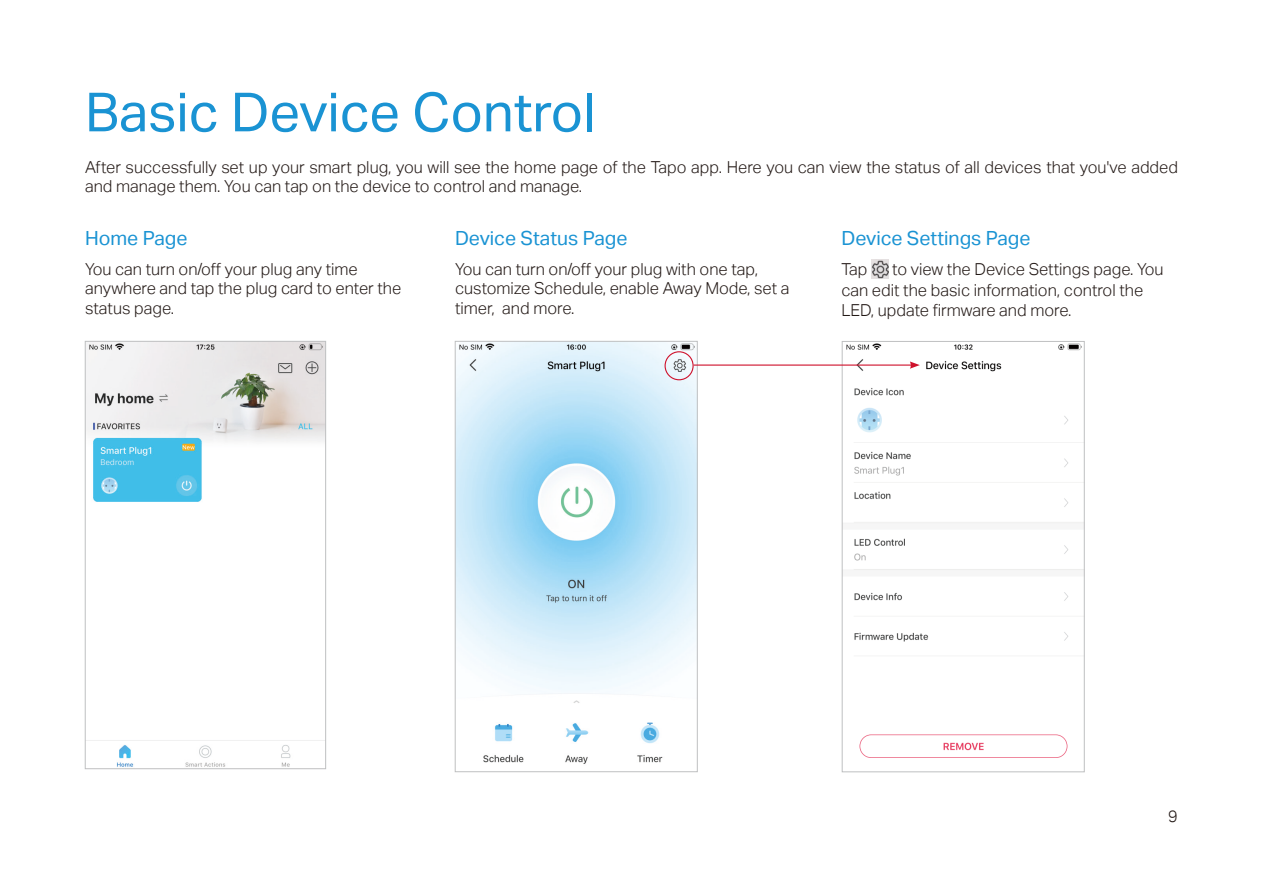
<style>
.page{position:relative;width:1263px;height:893px;background:#fff}
.page>*{position:absolute;margin:0;border:0;box-sizing:border-box;transform-origin:0 0}
.t1{font:54px "TP Link Aktiv Regular";color:#1a93d3}
.t2{font:19.5px "TP Link Aktiv Regular";color:#1a93d3}
.t3{font:16.5px/19.8px "TP Link Aktiv Light";color:#231916}
</style>
<div class="page">
<img style="left:87px;top:343px;width:237px;height:424px">
<div style="left:85px;top:341px;width:241px;height:428px;border:1px solid #bfc0c1"></div>
<img style="left:457px;top:343px;width:238px;height:421px">
<div style="left:455px;top:341px;width:242px;height:431px;border:1px solid #bfc0c1"></div>
<img style="left:871px;top:260px;width:17px;height:19px">
<img style="left:844px;top:343px;width:238px;height:415px">
<div style="left:842px;top:341px;width:242px;height:431px;border:1px solid #bfc0c1"></div>
<hr style="left:694px;top:364px;width:218px;height:2px;background:#cf122c">
<svg style="left:910px;top:361px;width:10px;height:8px"></svg>
<div style="left:664px;top:351px;width:30px;height:29px;border:1px solid #cf122c;border-radius:50%"></div>
<h1 class="t1" style="left:85px;top:81px;width:512px">Basic Device Control</h1>
<p class="t3" style="left:85px;top:157px;width:1094px">After successfully set up your smart plug, you will see the home page of the Tapo app. Here you can view the status of all devices that you've added and manage them. You can tap on the device to control and manage.</p>
<p class="t2" style="left:85px;top:227px;width:104px">Home Page</p>
<p class="t3" style="left:85px;top:259px;width:318px">You can turn on/off your plug any time anywhere and tap the plug card to enter the status page.</p>
<p class="t2" style="left:841px;top:227px;width:191px">Device Settings Page</p>
<p class="t3" style="left:841px;top:260px;width:28px">Tap</p>
<p class="t2" style="left:455px;top:227px;width:174px">Device Status Page</p>
<p class="t3" style="left:455px;top:259px;width:336px">You can turn on/off your plug with one tap, customize Schedule, enable Away Mode, set a timer, and more.</p>
<p class="t3" style="left:841px;top:259px;width:324px;line-height:20.4px;text-indent:51px">to view the Device Settings page. You can edit the basic information, control the<br>LED, update firmware and more.</p>
<p class="t3" style="left:1168px;top:806px;width:11px">9</p>
</div>
